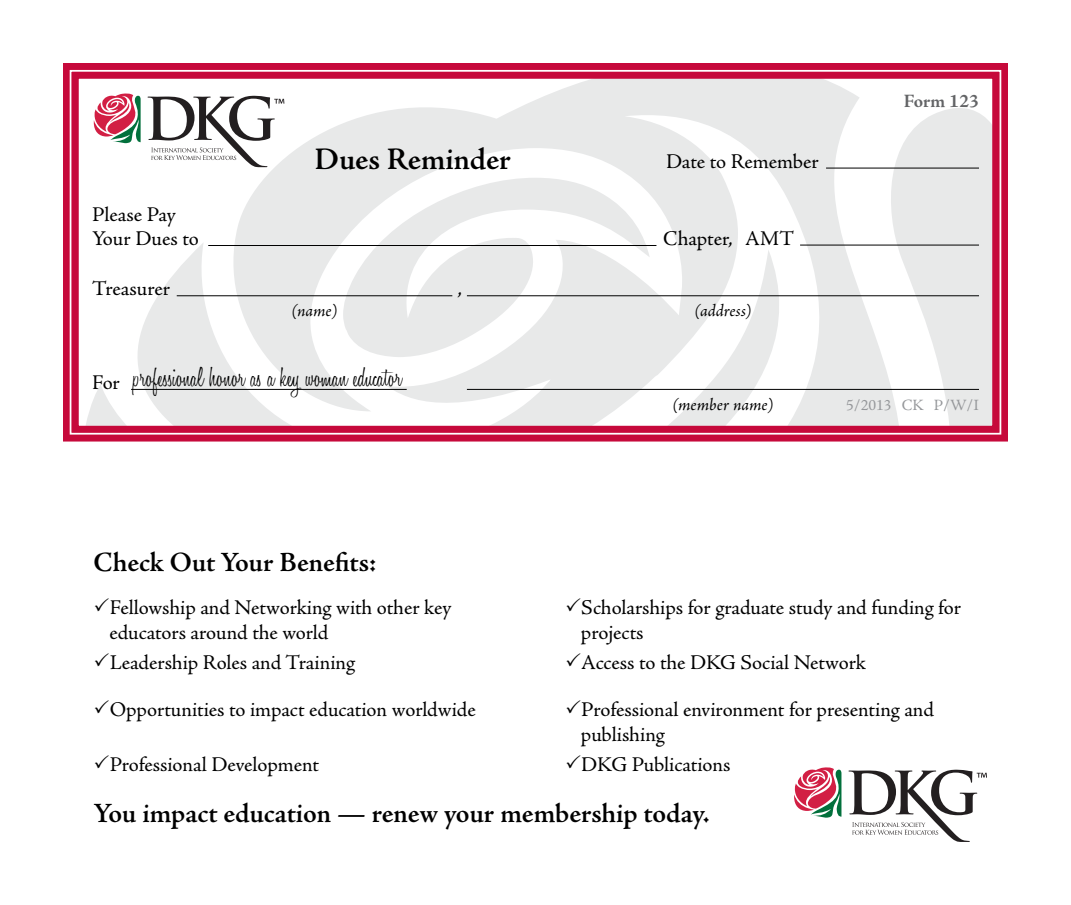
<style>
.page{position:relative;width:1071px;height:905px;background:#fff}
.page>*{position:absolute;margin:0;border:0;box-sizing:border-box;transform-origin:0 0}
.t1{font:600 31.5px "Adobe Jenson Pro";letter-spacing:-.005em;color:#000}
.t2{font:600 28px "Adobe Jenson Pro";letter-spacing:-.005em;color:#000}
.t3{font:300 28px "Honey Script";color:#000}
.t4{font:21px/24.5px "Adobe Jenson Pro";letter-spacing:-.005em;color:#000}
.t5{font:700 18.9px "Adobe Jenson Pro";letter-spacing:-.005em;color:#636466}
.t6{font:italic 17.5px "Adobe Jenson Pro";letter-spacing:-.005em;color:#000}
.t7{font:15.75px "Adobe Jenson Pro";color:#95979a}
</style>
<div class="page">
<svg style="left:794px;top:767px;width:193px;height:75px"></svg>
<svg style="left:86px;top:385px;width:29px;height:40px"></svg>
<svg style="left:115px;top:80px;width:736px;height:345px;fill:#ebecec"></svg>
<svg style="left:395px;top:93px;width:596px;height:332px;fill:#e8e9e9"></svg>
<div style="left:63px;top:63px;width:945px;height:379px;border:16px solid #c6093b"></div>
<svg style="left:94px;top:94px;width:190px;height:73px"></svg>
<div style="left:70px;top:70px;width:931px;height:365px;border:2px solid #fff"></div>
<hr style="left:826px;top:168px;width:153px;height:1px;background:#000">
<hr style="left:800px;top:245px;width:179px;height:1px;background:#000">
<hr style="left:208px;top:245px;width:448px;height:1px;background:#000">
<hr style="left:177px;top:295px;width:275px;height:1px;background:#000">
<hr style="left:131px;top:389px;width:276px;height:1px;background:#000">
<hr style="left:467px;top:295px;width:512px;height:1px;background:#000">
<hr style="left:467px;top:389px;width:512px;height:1px;background:#000">
<p class="t4" style="left:92px;top:202px;width:108px">Please Pay<br>Your Dues to</p>
<p class="t4" style="left:92px;top:277px;width:80px">Treasurer</p>
<h1 class="t1" style="left:315px;top:141px;width:198px">Dues Reminder</h1>
<p class="t4" style="left:666px;top:150px;width:154px">Date to Remember</p>
<p class="t4" style="left:457px;top:277px;width:6px">,</p>
<p class="t4" style="left:663px;top:227px;width:133px">Chapter, AMT</p>
<p class="t6" style="left:292px;top:301px;width:47px">(name)</p>
<p class="t6" style="left:695px;top:301px;width:58px">(address)</p>
<p class="t4" style="left:92px;top:371px;width:29px">For</p>
<h2 class="t3" style="left:133px;top:360px;width:271px">professional honor as a key woman educator</h2>
<p class="t6" style="left:673px;top:394px;width:102px">(member name)</p>
<p class="t5" style="left:904px;top:90px;width:77px">Form 123</p>
<p class="t7" style="left:846px;top:396px;width:134px">5/2013 CK P/W/I</p>
<h2 class="t2" style="left:94px;top:546px;width:284px">Check Out Your Benefits:</h2>
<p class="t4" style="left:109px;top:596px;width:344px">Fellowship and Networking with other key educators around the world</p>
<p class="t4" style="left:581px;top:596px;width:382px">Scholarships for graduate study and funding for projects</p>
<p class="t4" style="left:110px;top:650px;width:247px">Leadership Roles and Training</p>
<p class="t4" style="left:581px;top:650px;width:286px">Access to the DKG Social Network</p>
<p class="t4" style="left:110px;top:698px;width:368px">Opportunities to impact education worldwide</p>
<p class="t4" style="left:581px;top:698px;width:355px">Professional environment for presenting and publishing</p>
<p class="t4" style="left:110px;top:752px;width:211px">Professional Development</p>
<p class="t4" style="left:581px;top:752px;width:151px">DKG Publications</p>
<h2 class="t2" style="left:94px;top:797px;width:617px">You impact education — renew your membership today.</h2>
</div>
